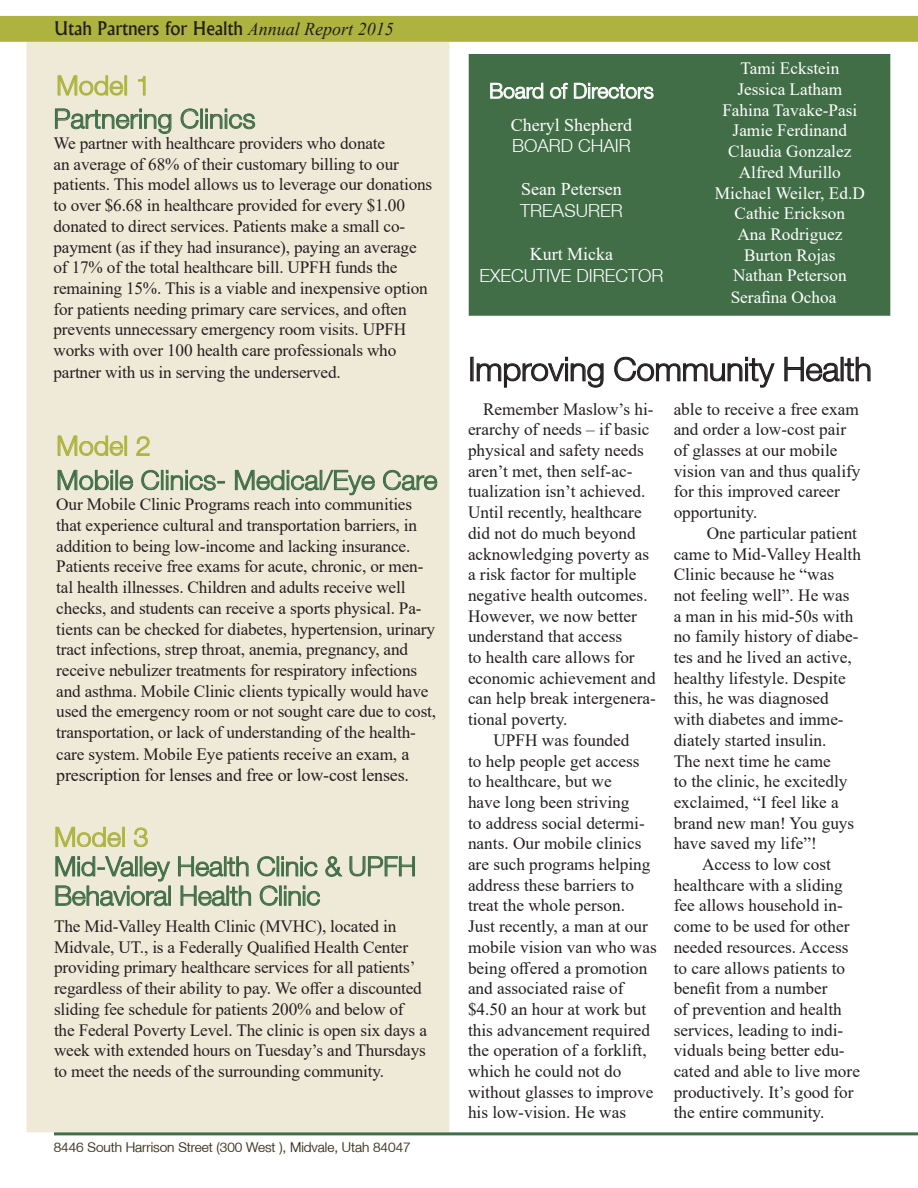
<style>
.page{position:relative;width:918px;height:1188px;background:#fff}
.page>*{position:absolute;margin:0;border:0;box-sizing:border-box;transform-origin:0 0}
.t1{font:300 33px "Helvetica Neue LT";letter-spacing:-.01em;color:#231f20}
.t2{font:300 27px/29.4px "Helvetica Neue LT";letter-spacing:-.01em;color:#416e47}
.t3{font:300 27px "Helvetica Neue LT";color:#aeb33f}
.t4{font:300 21px "Helvetica Neue LT";color:#fff}
.t5{font:18px "Times New Roman";letter-spacing:-.01em;color:#231f20}
.t6{font:500 18px "Albertus";color:#231f20}
.t7{font:300 18px "Helvetica Neue LT";color:#fff}
.t8{font:18px "Times New Roman";color:#fff}
.t9{font:17.25px/20.7px "Times New Roman";letter-spacing:-.01em;color:#231f20}
.t10{font:17.25px "Times New Roman";color:#fff}
.t11{font:300 13.5px "Helvetica Neue LT";color:#231f20}
.s1{font-family:"Times New Roman";font-weight:400;font-style:italic}
.s2{font-size:18px}
</style>
<div class="page">
<div style="left:469px;top:54px;width:421px;height:262px;background:#416e47;border:2px solid #416e47"></div>
<div style="left:26px;top:42px;width:423px;height:1090px;background:#efead7;border:2px solid #efead7"></div>
<svg style="left:57px;top:75px;width:67px;height:21px"></svg>
<div style="left:125px;top:75px;width:2px;height:20px;border:1px solid #aeb33f"></div>
<svg style="left:138px;top:76px;width:8px;height:20px"></svg>
<div style="left:1px;top:17px;width:916px;height:24px;background:#aeb33f"></div>
<div style="left:0;top:16px;width:918px;height:26px;border:2px solid #aeb33f"></div>
<svg style="left:55px;top:826px;width:66px;height:21px"></svg>
<div style="left:122px;top:827px;width:3px;height:20px;border:1px solid #aeb33f"></div>
<svg style="left:133px;top:827px;width:15px;height:20px"></svg>
<svg style="left:178px;top:856px;width:71px;height:21px"></svg>
<svg style="left:257px;top:856px;width:61px;height:21px"></svg>
<svg style="left:325px;top:856px;width:18px;height:21px"></svg>
<svg style="left:349px;top:856px;width:66px;height:21px"></svg>
<svg style="left:55px;top:856px;width:116px;height:51px"></svg>
<div style="left:168px;top:886px;width:3px;height:20px;border:1px solid #416e47"></div>
<svg style="left:180px;top:885px;width:71px;height:22px"></svg>
<svg style="left:259px;top:885px;width:19px;height:21px"></svg>
<div style="left:279px;top:886px;width:3px;height:20px;border:1px solid #416e47"></div>
<svg style="left:284px;top:886px;width:36px;height:20px"></svg>
<svg style="left:55px;top:108px;width:117px;height:26px"></svg>
<svg style="left:180px;top:108px;width:19px;height:21px"></svg>
<div style="left:200px;top:109px;width:3px;height:20px;border:1px solid #416e47"></div>
<svg style="left:205px;top:109px;width:51px;height:21px"></svg>
<svg style="left:490px;top:83px;width:54px;height:16px"></svg>
<svg style="left:550px;top:82px;width:18px;height:17px"></svg>
<svg style="left:574px;top:83px;width:80px;height:16px"></svg>
<svg style="left:53px;top:1132px;width:865px;height:23px"></svg>
<svg style="left:57px;top:435px;width:67px;height:21px"></svg>
<div style="left:125px;top:436px;width:2px;height:20px;border:1px solid #aeb33f"></div>
<svg style="left:136px;top:436px;width:14px;height:20px"></svg>
<svg style="left:57px;top:469px;width:56px;height:21px"></svg>
<div style="left:116px;top:470px;width:2px;height:20px;border:1px solid #416e47"></div>
<svg style="left:119px;top:475px;width:15px;height:15px"></svg>
<svg style="left:141px;top:470px;width:19px;height:20px"></svg>
<div style="left:161px;top:470px;width:2px;height:20px;border:1px solid #416e47"></div>
<svg style="left:166px;top:470px;width:59px;height:21px"></svg>
<svg style="left:235px;top:469px;width:140px;height:27px"></svg>
<svg style="left:383px;top:470px;width:55px;height:21px"></svg>
<svg style="left:477px;top:357px;width:127px;height:31px"></svg>
<svg style="left:614px;top:357px;width:161px;height:31px"></svg>
<svg style="left:784px;top:357px;width:87px;height:25px"></svg>
<p class="t6" style="left:54px;top:18px;width:341px">Utah Partners for Health <span class="s1">Annual Report 2015</span></p>
<p class="t3" style="left:56px;top:69px;width:96px">Model 1</p>
<p class="t2" style="left:54px;top:104px;width:204px">Partnering Clinics</p>
<p class="t9" style="left:54px;top:132px;width:380px">We partner with healthcare providers who donate<br>an average of 68% of their customary billing to our patients. This model allows us to leverage our donations to over $6.68 in healthcare provided for every $1.00 donated to direct services. Patients make a small co&shy;payment (as if they had insurance), paying an average of 17% of the total healthcare bill. UPFH funds the remaining 15%. This is a viable and inexpensive option for patients needing primary care services, and often prevents unnecessary emergency room visits. UPFH works with over 100 health care professionals who partner with us in serving the underserved.</p>
<p class="t3" style="left:56px;top:429px;width:96px">Model 2</p>
<p class="t2" style="left:56px;top:465px;width:383px">Mobile Clinics- Medical/Eye Care</p>
<p class="t9" style="left:56px;top:494px;width:381px">Our Mobile Clinic Programs reach into communities that experience cultural and transportation barriers, in addition to being low-income and lacking insurance.<br>Patients receive free exams for acute, chronic, or men&shy;tal health illnesses. Children and adults receive well checks, and students can receive a sports physical. Pa&shy;tients can be checked for diabetes, hypertension, urinary tract infections, strep throat, anemia, pregnancy, and receive nebulizer treatments for respiratory infections and asthma. Mobile Clinic clients typically would have used the emergency room or not sought care due to cost, transportation, or lack of understanding of the health&shy;care system. Mobile Eye patients receive an exam, <span class="s2">a</span></p>
<p class="t5" style="left:56px;top:763px;width:354px">prescription for lenses and free or low-cost lenses.</p>
<p class="t3" style="left:54px;top:820px;width:96px">Model 3</p>
<p class="t2" style="left:54px;top:851px;width:364px">Mid-Valley Health Clinic &amp; UPFH<br>Behavioral Health Clinic</p>
<p class="t9" style="left:54px;top:915px;width:374px">The Mid-Valley Health Clinic (MVHC), located in Midvale, UT., is a Federally Qualified Health Center providing primary healthcare services for all patients’ regardless of their ability to pay. We offer a discounted sliding fee schedule for patients 200% and below of the Federal Poverty Level. The clinic is open six days a week with extended hours on Tuesday’s and Thursdays to meet the needs of the surrounding community.</p>
<p class="t11" style="left:54px;top:1139px;width:358px">8446 South Harrison Street (300 West ), Midvale, Utah 84047</p>
<p class="t4" style="left:489px;top:78px;width:166px">Board of Directors</p>
<p class="t8" style="left:511px;top:112px;width:123px">Cheryl Shepherd</p>
<p class="t7" style="left:512px;top:135px;width:120px">BOARD CHAIR</p>
<p class="t8" style="left:521px;top:177px;width:102px">Sean Petersen</p>
<p class="t7" style="left:520px;top:200px;width:104px">TREASURER</p>
<p class="t8" style="left:530px;top:242px;width:85px">Kurt Micka</p>
<p class="t7" style="left:479px;top:264px;width:186px">EXECUTIVE DIRECTOR</p>
<p class="t10" style="left:740px;top:56px;width:100px">Tami Eckstein</p>
<p class="t10" style="left:737px;top:77px;width:106px">Jessica Latham</p>
<p class="t10" style="left:722px;top:98px;width:137px">Fahina Tavake-Pasi</p>
<p class="t10" style="left:733px;top:119px;width:116px">Jamie Ferdinand</p>
<p class="t10" style="left:728px;top:139px;width:125px">Claudia Gonzalez</p>
<p class="t10" style="left:739px;top:160px;width:104px">Alfred Murillo</p>
<p class="t10" style="left:715px;top:181px;width:151px">Michael Weiler, Ed.D</p>
<p class="t10" style="left:735px;top:201px;width:112px">Cathie Erickson</p>
<p class="t10" style="left:737px;top:222px;width:106px">Ana Rodriguez</p>
<p class="t10" style="left:744px;top:243px;width:93px">Burton Rojas</p>
<p class="t10" style="left:733px;top:263px;width:115px">Nathan Peterson</p>
<p class="t10" style="left:731px;top:285px;width:107px">Serafina Ochoa</p>
<p class="t1" style="left:468px;top:349px;width:405px">Improving Community Health</p>
<p class="t9" style="left:468px;top:398px;width:189px;text-indent:15px">Remember Maslow’s hi&shy;erarchy of needs – if basic physical and safety needs aren’t met, then self-ac&shy;tualization isn’t achieved.<br>Until recently, healthcare did not do much beyond acknowledging poverty as a risk factor for multiple negative health outcomes.<br>However, we now better understand that access<br>to health care allows for economic achievement and can help break intergenera&shy;tional poverty.</p>
<p class="t9" style="left:468px;top:729px;width:190px;text-indent:25px">UPFH was founded<br>to help people get access to healthcare, but we<br>have long been striving<br>to address social determi&shy;nants. Our mobile clinics are such programs helping address these barriers to treat the whole person.<br>Just recently, a man at our mobile vision van who was being offered a promotion and associated raise of $4.50 an hour at work but this advancement required the operation of a forklift, which he could not do without glasses to improve his low-vision. He was</p>
<p class="t9" style="left:674px;top:398px;width:188px">able to receive a free exam and order a low-cost pair of glasses at our mobile vision van and thus qualify for this improved career opportunity.</p>
<p class="t9" style="left:674px;top:522px;width:189px;text-indent:33px">One particular patient came to Mid-Valley Health<br>Clinic because he “was<br>not feeling well”. He was a man in his mid-50s with no family history of diabe&shy;tes and he lived an active, healthy lifestyle. Despite this, he was diagnosed with diabetes and imme&shy;diately started insulin.<br>The next time he came<br>to the clinic, he excitedly exclaimed, “I feel like a brand new man! You guys have saved my life”!</p>
<p class="t9" style="left:674px;top:853px;width:188px;text-indent:28px">Access to low cost healthcare with a sliding fee allows household in&shy;come to be used for other needed resources. Access to care allows patients to benefit from a number<br>of prevention and health services, leading to indi&shy;viduals being better edu&shy;cated and able to live more productively. It’s good for the entire community.</p>
</div>
